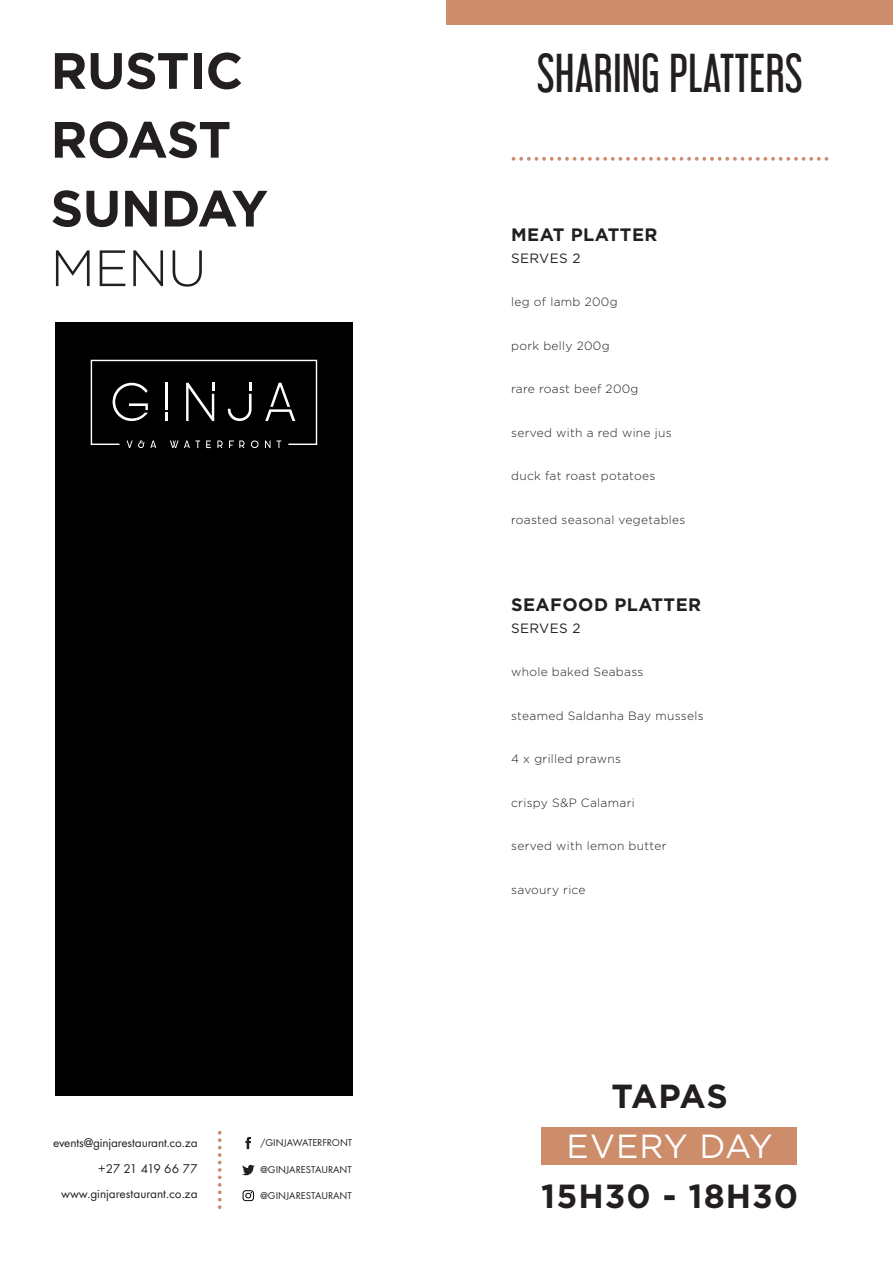
<style>
.page{position:relative;width:893px;height:1263px;background:#fff}
.page>*{position:absolute;margin:0;border:0;box-sizing:border-box;transform-origin:0 0}
.t1{font:700 51px "Gotham";letter-spacing:-.01em;color:#231f20}
.t2{font:300 51px "Gotham";color:#231f20}
.t3{font:48px "Libel Suit Rg";color:#231f20}
.t4{font:700 33.45px "Gotham";letter-spacing:.03em;color:#231f20}
.t5{font:33.45px "Gotham";letter-spacing:.015em;color:#fff}
.t6{font:700 18px "Gotham";letter-spacing:.025em;color:#231f20}
.t7{font:13.5px "Gotham";letter-spacing:.025em;color:#231f20}
.t8{font:13.2px "Futura T";letter-spacing:-.01em;color:#231f20}
.t9{font:13.2px "Futura T";letter-spacing:-.05em;color:#231f20}
.t10{font:300 12px "Gotham";letter-spacing:.025em;color:#231f20}
.t11{font:10.35px "Futura T";color:#231f20}
</style>
<div class="page">
<div style="left:55px;top:322px;width:297px;height:773px;background:#000"></div>
<svg style="left:91px;top:360px;width:226px;height:88px"></svg>
<svg style="left:218px;top:1131px;width:4px;height:78px"></svg>
<svg style="left:245px;top:1137px;width:6px;height:12px"></svg>
<svg style="left:242px;top:1165px;width:13px;height:10px"></svg>
<svg style="left:243px;top:1190px;width:11px;height:11px"></svg>
<svg style="left:512px;top:157px;width:316px;height:4px"></svg>
<div style="left:446px;top:0;width:447px;height:25px;background:#cd8c6a"></div>
<div style="left:542px;top:1128px;width:255px;height:37px;background:#cd8c6a"></div>
<p class="t1" style="left:51px;top:37px;width:194px">RUSTIC</p>
<p class="t1" style="left:51px;top:106px;width:182px">ROAST</p>
<p class="t1" style="left:51px;top:175px;width:219px">SUNDAY</p>
<p class="t2" style="left:51px;top:240px;width:157px">MENU</p>
<p class="t8" style="left:53px;top:1135px;width:146px">events@ginjarestaurant.co.za</p>
<p class="t9" style="left:98px;top:1161px;width:101px">+27 21 419 66 77</p>
<p class="t8" style="left:61px;top:1186px;width:138px">www.ginjarestaurant.co.za</p>
<p class="t11" style="left:260px;top:1137px;width:93px">/GINJAWATERFRONT</p>
<p class="t11" style="left:260px;top:1163px;width:93px">@GINJARESTAURANT</p>
<p class="t11" style="left:260px;top:1189px;width:93px">@GINJARESTAURANT</p>
<p class="t3" style="left:537px;top:34px;width:268px">SHARING PLATTERS</p>
<p class="t6" style="left:511px;top:223px;width:148px">MEAT PLATTER</p>
<p class="t7" style="left:511px;top:249px;width:71px">SERVES 2</p>
<p class="t10" style="left:511px;top:296px;width:108px">leg of lamb 200g</p>
<p class="t10" style="left:511px;top:339px;width:100px">pork belly 200g</p>
<p class="t10" style="left:511px;top:383px;width:129px">rare roast beef 200g</p>
<p class="t10" style="left:511px;top:426px;width:162px">served with a red wine jus</p>
<p class="t10" style="left:511px;top:470px;width:146px">duck fat roast potatoes</p>
<p class="t10" style="left:511px;top:513px;width:176px">roasted seasonal vegetables</p>
<p class="t6" style="left:511px;top:593px;width:192px">SEAFOOD PLATTER</p>
<p class="t7" style="left:511px;top:619px;width:71px">SERVES 2</p>
<p class="t10" style="left:511px;top:665px;width:134px">whole baked Seabass</p>
<p class="t10" style="left:511px;top:709px;width:194px">steamed Saldanha Bay mussels</p>
<p class="t10" style="left:511px;top:752px;width:112px">4 x grilled prawns</p>
<p class="t10" style="left:511px;top:796px;width:125px">crispy S&amp;P Calamari</p>
<p class="t10" style="left:511px;top:839px;width:157px">served with lemon butter</p>
<p class="t10" style="left:511px;top:883px;width:76px">savoury rice</p>
<p class="t4" style="left:611px;top:1074px;width:118px">TAPAS</p>
<p class="t5" style="left:567px;top:1125px;width:208px">EVERY DAY</p>
<p class="t4" style="left:541px;top:1174px;width:258px">15H30 - 18H30</p>
</div>
